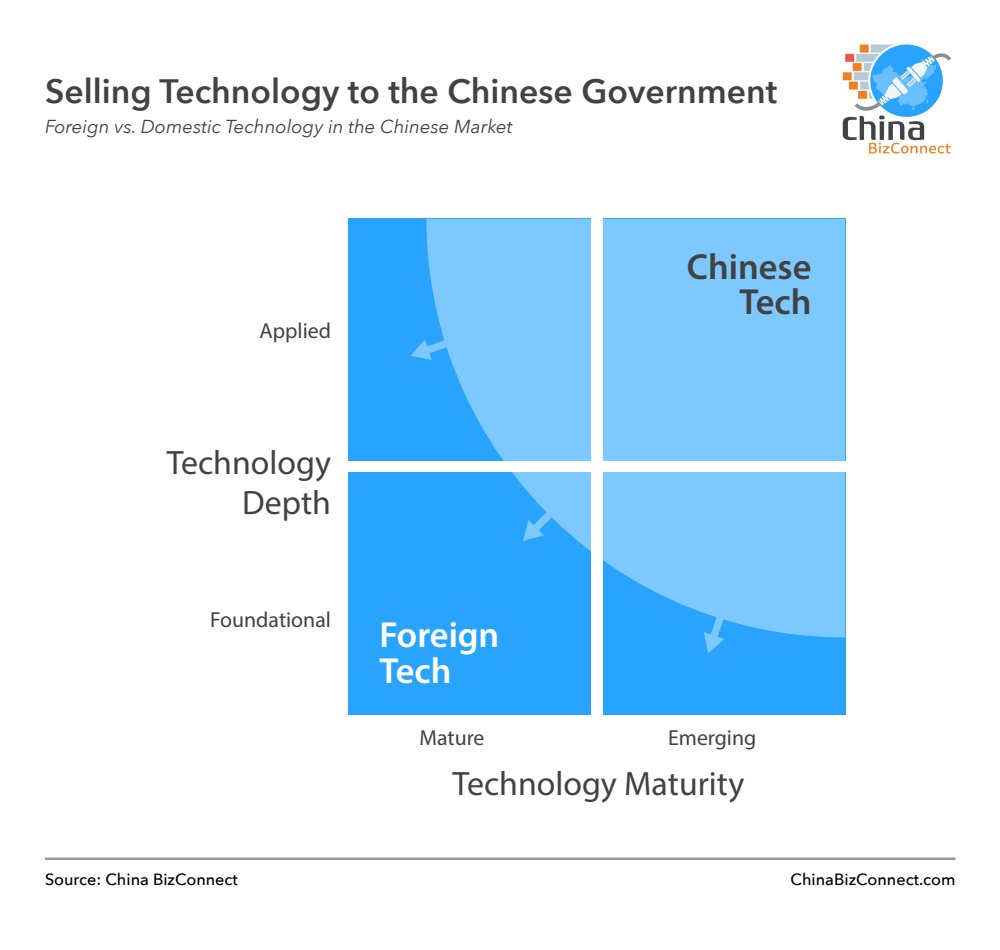
<style>
.page{position:relative;width:1000px;height:950px;background:#fff}
.page>*{position:absolute;margin:0;border:0;box-sizing:border-box;transform-origin:0 0}
.t1{font:600 36.25px/36.2px "Myriad Pro";color:#fff}
.t2{font:600 36.25px/34.9px "Myriad Pro";color:#424242;text-align:right}
.t3{font:33.88px/40.6px "Myriad Pro";color:#424242;text-align:right}
.Table_Header{font:600 33.75px "Avenir Next";color:#424242}
.t4{font:21.75px "Myriad Pro";color:#424242}
.Table_Header-2{font:italic 18.75px "Avenir Next";color:#424242}
.Table_Header-3{font:500 16.25px "Avenir Next";color:#000}
</style>
<div class="page">
<hr style="left:45px;top:858px;width:911px;height:2px;background:#9b9b9b">
<img style="left:842px;top:44px;width:109px;height:110px">
<div style="left:349px;top:219px;width:242px;height:242px;background:#28a4ff"></div>
<div style="left:349px;top:473px;width:242px;height:242px;background:#28a4ff"></div>
<div style="left:603px;top:473px;width:242px;height:242px;background:#28a4ff"></div>
<svg style="left:410px;top:219px;width:435px;height:434px;fill:#7dc8ff"></svg>
<p class="Table_Header" style="left:45px;top:62px;width:734px">Selling Technology to the Chinese Government</p>
<p class="Table_Header-2" style="left:45px;top:110px;width:469px">Foreign vs. Domestic Technology in the Chinese Market</p>
<p class="t4" style="left:260px;top:317px;width:73px">Applied</p>
<p class="t3" style="left:167px;top:441px;width:166px">Technology<br>Depth</p>
<p class="t4" style="left:210px;top:606px;width:122px">Foundational</p>
<p class="t1" style="left:379px;top:615px;width:121px">Foreign<br>Tech</p>
<p class="t2" style="left:687px;top:248px;width:126px">Chinese<br>Tech</p>
<p class="t4" style="left:668px;top:724px;width:90px">Emerging</p>
<p class="t4" style="left:419px;top:724px;width:67px">Mature</p>
<p class="t3" style="left:453px;top:763px;width:293px">Technology Maturity</p>
<p class="Table_Header-3" style="left:45px;top:866px;width:194px">Source: China BizConnect</p>
<p class="Table_Header-3" style="left:791px;top:866px;width:167px">ChinaBizConnect.com</p>
</div>
